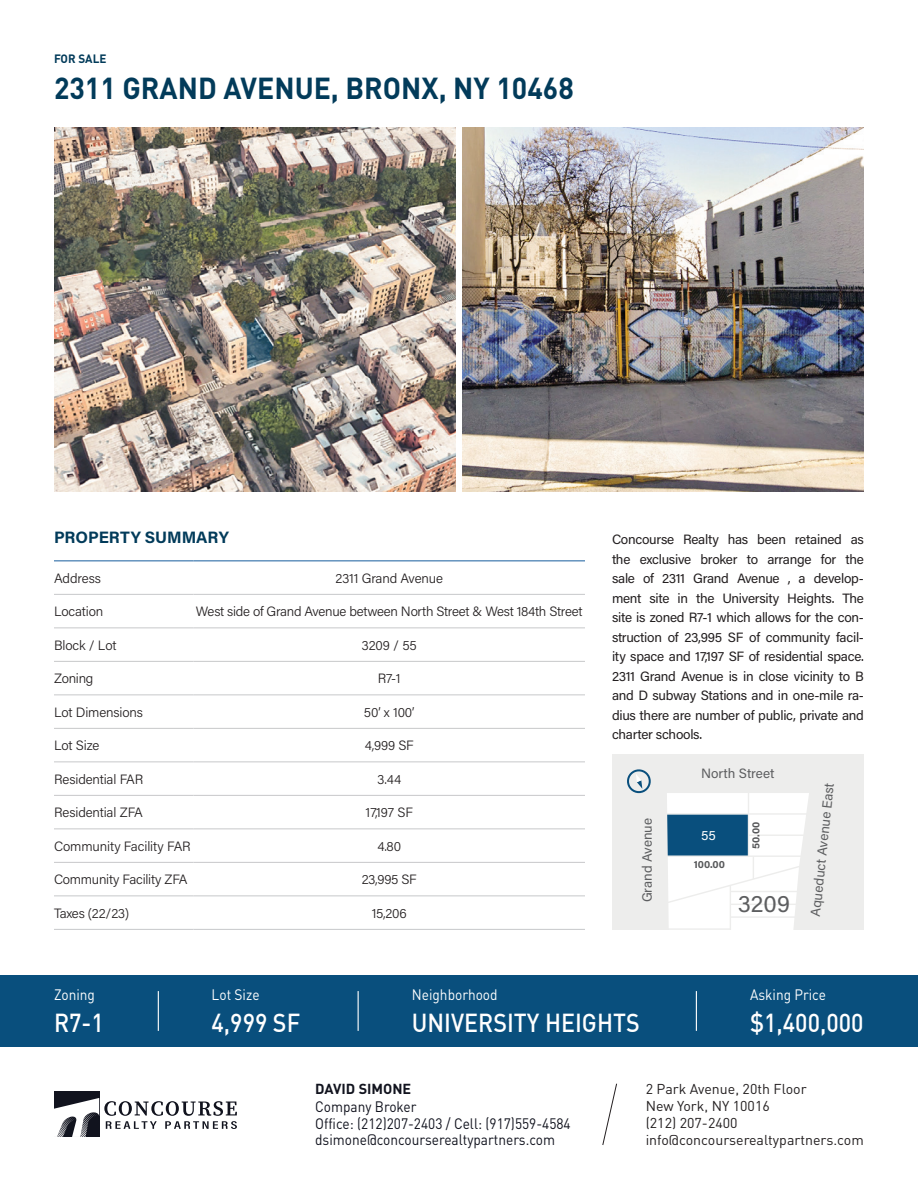
<style>
.page{position:relative;width:918px;height:1188px;background:#fff}
.page>*{position:absolute;margin:0;border:0;box-sizing:border-box;transform-origin:0 0}
.t1{font:700 30px "DIN";color:#023b5a;scale:.95 1}
.t2{font:500 25.5px "DIN";color:#fff;scale:.91 1}
.t3{font:24px "Acumin Pro";color:#5d5e60}
.t4{font:700 16.5px "Acumin Pro";color:#023b5a}
.t5{font:15px/16.5px "DIN";color:#11131e;scale:.91 1}
.t6{font:15px "DIN";color:#fff;scale:.91 1}
.t7{font:700 14.4px "DIN";color:#11131e}
.t8{font:14.1px/17px "DIN";color:#231f20}
.t9{font:13.5px/19.5px "Acumin Pro";letter-spacing:-.02em;color:#231f20;text-align:justify}
.t10{font:300 13.5px "Acumin Pro";letter-spacing:-.01em;color:#231f20}
.t11{font:13.5px "Acumin Pro";color:#5d5e60}
.t12{font:13.5px "Acumin Pro";color:#fff}
.t13{font:700 12px "DIN";color:#023b5a}
.t14{font:700 10.5px "Acumin Pro";color:#57585a}
</style>
<div class="page">
<svg style="left:602px;top:1083px;width:15px;height:62px"></svg>
<div style="left:54px;top:1092px;width:45px;height:45px;background:#11131e"></div>
<svg style="left:54px;top:1098px;width:183px;height:39px"></svg>
<img style="left:54px;top:127px;width:401px;height:364px">
<div style="left:612px;top:754px;width:252px;height:176px;background:#ededec"></div>
<svg style="left:667px;top:793px;width:142px;height:137px"></svg>
<svg style="left:627px;top:769px;width:24px;height:25px"></svg>
<hr style="left:194px;top:561px;width:391px;height:1px;background:#175d9e">
<hr style="left:194px;top:594px;width:391px;height:1px;background:#c7c8ca">
<hr style="left:194px;top:628px;width:391px;height:1px;background:#c7c8ca">
<hr style="left:54px;top:561px;width:140px;height:1px;background:#175d9e">
<hr style="left:54px;top:594px;width:140px;height:1px;background:#c7c8ca">
<hr style="left:54px;top:628px;width:140px;height:1px;background:#c7c8ca">
<hr style="left:54px;top:661px;width:140px;height:1px;background:#c7c8ca">
<hr style="left:54px;top:695px;width:140px;height:1px;background:#c7c8ca">
<hr style="left:54px;top:829px;width:140px;height:1px;background:#c7c8ca">
<hr style="left:54px;top:862px;width:140px;height:1px;background:#c7c8ca">
<hr style="left:54px;top:896px;width:140px;height:1px;background:#c7c8ca">
<hr style="left:54px;top:929px;width:140px;height:1px;background:#c7c8ca">
<hr style="left:54px;top:728px;width:140px;height:1px;background:#c7c8ca">
<hr style="left:54px;top:762px;width:140px;height:1px;background:#c7c8ca">
<hr style="left:54px;top:795px;width:140px;height:1px;background:#c7c8ca">
<hr style="left:194px;top:695px;width:391px;height:1px;background:#c7c8ca">
<hr style="left:194px;top:661px;width:391px;height:1px;background:#c7c8ca">
<hr style="left:194px;top:728px;width:391px;height:1px;background:#c7c8ca">
<hr style="left:194px;top:762px;width:391px;height:1px;background:#c7c8ca">
<hr style="left:194px;top:795px;width:391px;height:1px;background:#c7c8ca">
<hr style="left:194px;top:829px;width:391px;height:1px;background:#c7c8ca">
<hr style="left:194px;top:862px;width:391px;height:1px;background:#c7c8ca">
<hr style="left:194px;top:896px;width:391px;height:1px;background:#c7c8ca">
<hr style="left:194px;top:929px;width:391px;height:1px;background:#c7c8ca">
<div style="left:0;top:975px;width:918px;height:72px;background:#094f7d"></div>
<hr style="left:158px;top:991px;width:1px;height:40px;background:#fff">
<hr style="left:358px;top:991px;width:1px;height:40px;background:#fff">
<hr style="left:696px;top:991px;width:1px;height:40px;background:#fff">
<img style="left:463px;top:127px;width:401px;height:364px">
<p class="t13" style="left:54px;top:51px;width:54px">FOR SALE</p>
<h1 class="t1" style="left:54px;top:69px;width:549px">2311 GRAND AVENUE, BRONX, NY 10468</h1>
<p class="t4" style="left:54px;top:526px;width:176px">PROPERTY SUMMARY</p>
<p class="t10" style="left:54px;top:569px;width:49px">Address</p>
<p class="t10" style="left:335px;top:569px;width:109px">2311 Grand Avenue</p>
<p class="t10" style="left:54px;top:602px;width:51px">Location</p>
<p class="t10" style="left:196px;top:602px;width:388px">West side of Grand Avenue between North Street &amp; West 184th Street</p>
<p class="t10" style="left:54px;top:636px;width:64px">Block / Lot</p>
<p class="t10" style="left:362px;top:636px;width:57px">3209 / 55</p>
<p class="t10" style="left:54px;top:669px;width:41px">Zoning</p>
<p class="t10" style="left:378px;top:669px;width:24px">R7-1</p>
<p class="t10" style="left:54px;top:703px;width:91px">Lot Dimensions</p>
<p class="t10" style="left:364px;top:703px;width:52px">50’ x 100’</p>
<p class="t10" style="left:54px;top:736px;width:47px">Lot Size</p>
<p class="t10" style="left:365px;top:736px;width:51px">4,999 SF</p>
<p class="t10" style="left:54px;top:770px;width:91px">Residential FAR</p>
<p class="t10" style="left:377px;top:770px;width:25px">3.44</p>
<p class="t10" style="left:54px;top:803px;width:91px">Residential ZFA</p>
<p class="t10" style="left:366px;top:803px;width:49px">17,197 SF</p>
<p class="t10" style="left:54px;top:837px;width:138px">Community Facility FAR</p>
<p class="t10" style="left:377px;top:837px;width:25px">4.80</p>
<p class="t10" style="left:54px;top:870px;width:135px">Community Facility ZFA</p>
<p class="t10" style="left:362px;top:870px;width:56px">23,995 SF</p>
<p class="t10" style="left:54px;top:904px;width:77px">Taxes (22/23)</p>
<p class="t10" style="left:372px;top:904px;width:36px">15,206</p>
<p class="t9" style="left:612px;top:529px;width:254px">Concourse Realty has been retained as the exclusive broker to arrange for the sale of 2311 Grand Avenue , a develop&shy;ment site in the University Heights. The site is zoned R7-1 which allows for the con&shy;struction of 23,995 SF of community facil&shy;ity space and 17,197 SF of residential space.<br>2311 Grand Avenue is in close vicinity to B and D subway Stations and in one-mile ra&shy;dius there are number of public, private and charter schools.</p>
<p class="t11" style="left:638px;top:902px;width:86px;rotate:-90deg">Grand Avenue</p>
<p class="t11" style="left:701px;top:764px;width:75px">North Street</p>
<p class="t12" style="left:701px;top:826px;width:16px">55</p>
<p class="t14" style="left:694px;top:857px;width:33px">100.00</p>
<p class="t14" style="left:749px;top:849px;width:28px;rotate:-90deg">50.00</p>
<h3 class="t3" style="left:738px;top:887px;width:54px">3209</h3>
<p class="t11" style="left:806px;top:916px;width:136px;rotate:-84deg">Aqueduct Avenue East</p>
<p class="t6" style="left:54px;top:986px;width:47px">Zoning</p>
<h2 class="t2" style="left:54px;top:1006px;width:56px">R7-1</h2>
<p class="t6" style="left:212px;top:986px;width:54px">Lot Size</p>
<h2 class="t2" style="left:212px;top:1006px;width:99px">4,999 SF</h2>
<p class="t6" style="left:412px;top:986px;width:96px">Neighborhood</p>
<h2 class="t2" style="left:412px;top:1006px;width:252px">UNIVERSITY HEIGHTS</h2>
<p class="t6" style="left:750px;top:986px;width:85px">Asking Price</p>
<h2 class="t2" style="left:750px;top:1006px;width:126px">$1,400,000</h2>
<p class="t7" style="left:315px;top:1079px;width:98px">DAVID SIMONE</p>
<p class="t5" style="left:315px;top:1098px;width:282px">Company Broker<br>Office: (212)207-2403 / Cell: (917)559-4584 dsimone@concourserealtypartners.com</p>
<p class="t8" style="left:646px;top:1080px;width:220px">2 Park Avenue, 20th Floor<br>New York, NY 10016<br>(212) 207-2400 info@concourserealtypartners.com</p>
</div>
